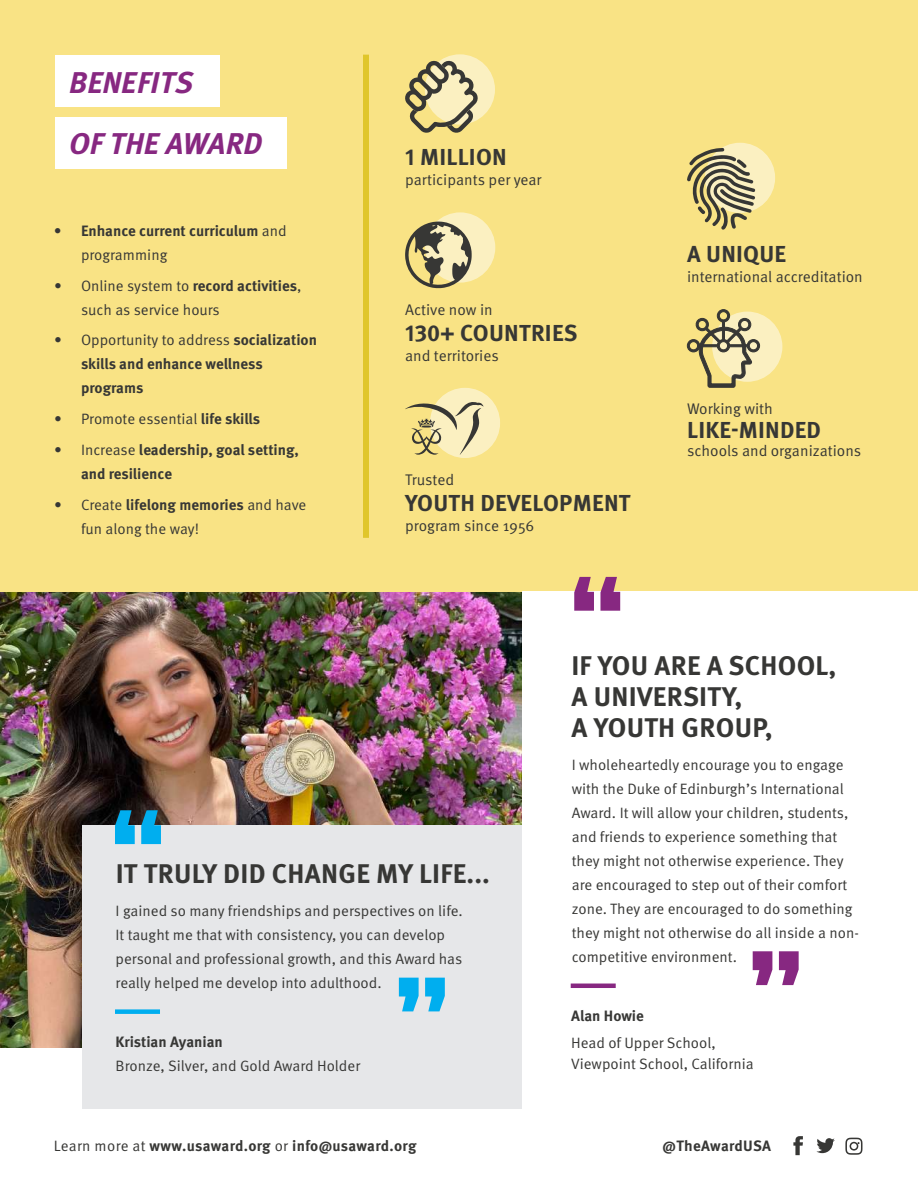
<style>
.page{position:relative;width:918px;height:1188px;background:#fff}
.page>*{position:absolute;margin:0;border:0;box-sizing:border-box;transform-origin:0 0}
.t1{font:italic 700 30px/61.2px "Meta OT";letter-spacing:.01em;color:#872881}
.t2{font:700 27px/31.2px "Meta OT";letter-spacing:.01em;color:#373735}
.t3{font:700 23.1px "Meta OT";letter-spacing:.01em;color:#373735}
.t4{font:15.45px "Meta OT Norm";color:#373735}
.t5{font:15px/24px "Meta OT Norm";color:#373735}
.t6{font:700 15px/24px "Meta OT";color:#373735}
.t7{font:700 15px "Meta OT";letter-spacing:.02em;color:#373735}
.s1{font-family:"Meta OT Norm";font-weight:400}
.s2{font-family:"Meta OT";font-weight:700}
</style>
<div class="page">
<img style="left:0;top:592px;width:522px;height:456px">
<div style="left:82px;top:825px;width:441px;height:283px;background:#e6e7e9"></div>
<svg style="left:115px;top:810px;width:46px;height:34px"></svg>
<svg style="left:399px;top:978px;width:46px;height:33px"></svg>
<div style="left:117px;top:1009px;width:41px;height:5px;background:#00aeef"></div>
<div style="left:0;top:0;width:918px;height:592px;background:#f9e385"></div>
<div style="left:705px;top:143px;width:70px;height:70px;background:#fbf0c1;border-radius:50%"></div>
<svg style="left:687px;top:148px;width:68px;height:82px"></svg>
<div style="left:712px;top:312px;width:70px;height:70px;background:#fbf0c1;border-radius:50%"></div>
<svg style="left:687px;top:309px;width:73px;height:79px"></svg>
<div style="left:430px;top:388px;width:70px;height:70px;background:#fbf0c1;border-radius:50%"></div>
<svg style="left:405px;top:401px;width:78px;height:54px"></svg>
<div style="left:425px;top:54px;width:70px;height:71px;background:#fbf0c1;border-radius:50%"></div>
<svg style="left:405px;top:60px;width:73px;height:73px"></svg>
<div style="left:425px;top:212px;width:70px;height:71px;background:#fbf0c1;border-radius:50%"></div>
<svg style="left:405px;top:222px;width:67px;height:66px"></svg>
<div style="left:56px;top:55px;width:164px;height:51px;background:#fff"></div>
<div style="left:56px;top:117px;width:231px;height:52px;background:#fff"></div>
<div style="left:363px;top:55px;width:6px;height:483px;background:#e0c62b"></div>
<svg style="left:793px;top:1136px;width:10px;height:19px"></svg>
<svg style="left:816px;top:1138px;width:19px;height:15px"></svg>
<svg style="left:845px;top:1138px;width:17px;height:17px"></svg>
<svg style="left:753px;top:951px;width:46px;height:34px"></svg>
<hr style="left:573px;top:984px;width:40px;height:4px;background:#872881">
<svg style="left:574px;top:577px;width:46px;height:34px"></svg>
<h1 class="t1" style="left:69px;top:53px;width:195px">BENEFITS<br>OF THE AWARD</h1>
<p class="t6" style="left:54px;top:219px;width:234px">• Enhance current curriculum <span class="s1">and</span></p>
<p class="t5" style="left:81px;top:243px;width:88px">programming</p>
<p class="t5" style="left:81px;top:274px;width:222px;text-indent:-27px">• Online system to <span class="s2">record activities</span>, such as service hours</p>
<p class="t5" style="left:54px;top:328px;width:265px">• Opportunity to address <span class="s2">socialization</span></p>
<p class="t6" style="left:81px;top:352px;width:183px">skills and enhance wellness programs</p>
<p class="t5" style="left:54px;top:407px;width:208px">• Promote essential <span class="s2">life skills</span></p>
<p class="t6" style="left:81px;top:438px;width:220px;text-indent:-27px"><span class="s1">• Increase</span> leadership, goal setting, and resilience</p>
<p class="t6" style="left:54px;top:492px;width:254px"><span class="s1">• Create</span> lifelong memories <span class="s1">and have</span></p>
<p class="t5" style="left:81px;top:517px;width:120px">fun along the way!</p>
<h3 class="t3" style="left:405px;top:143px;width:103px">1 MILLION</h3>
<p class="t4" style="left:405px;top:171px;width:138px">participants per year</p>
<p class="t4" style="left:405px;top:300px;width:89px">Active now in</p>
<h3 class="t3" style="left:405px;top:318px;width:174px">130+ COUNTRIES</h3>
<p class="t4" style="left:405px;top:346px;width:95px">and territories</p>
<p class="t4" style="left:405px;top:470px;width:51px">Trusted</p>
<h3 class="t3" style="left:405px;top:488px;width:227px">YOUTH DEVELOPMENT</h3>
<p class="t4" style="left:405px;top:516px;width:131px">program since 1956</p>
<h3 class="t3" style="left:687px;top:240px;width:101px">A UNIQUE</h3>
<p class="t4" style="left:687px;top:268px;width:177px">international accreditation</p>
<p class="t4" style="left:687px;top:400px;width:87px">Working with</p>
<h3 class="t3" style="left:687px;top:415px;width:135px">LIKE-MINDED</h3>
<p class="t4" style="left:687px;top:441px;width:176px">schools and organizations</p>
<h2 class="t2" style="left:116px;top:858px;width:376px">IT TRULY DID CHANGE MY LIFE...</h2>
<p class="t5" style="left:116px;top:899px;width:349px">I gained so many friendships and perspectives on life.<br>It taught me that with consistency, you can develop personal and professional growth, and this Award has really helped me develop into adulthood.</p>
<p class="t6" style="left:116px;top:1030px;width:109px">Kristian Ayanian</p>
<p class="t5" style="left:116px;top:1054px;width:246px">Bronze, Silver, and Gold Award Holder</p>
<h2 class="t2" style="left:571px;top:650px;width:267px">IF YOU ARE A SCHOOL,<br>A UNIVERSITY,<br>A YOUTH GROUP,</h2>
<p class="t5" style="left:572px;top:753px;width:289px">I wholeheartedly encourage you to engage with the Duke of Edinburgh’s International Award. It will allow your children, students, and friends to experience something that they might not otherwise experience. They are encouraged to step out of their comfort zone. They are encouraged to do something they might not otherwise do all inside a non&shy;competitive environment.</p>
<p class="t6" style="left:571px;top:1004px;width:74px">Alan Howie</p>
<p class="t5" style="left:571px;top:1032px;width:184px;line-height:21px">Head of Upper School,<br>Viewpoint School, California</p>
<p class="t6" style="left:54px;top:1134px;width:364px"><span class="s1">Learn more at</span> www.usaward.org <span class="s1">or</span> info@usaward.org</p>
<p class="t7" style="left:663px;top:1137px;width:110px">@TheAwardUSA</p>
</div>
